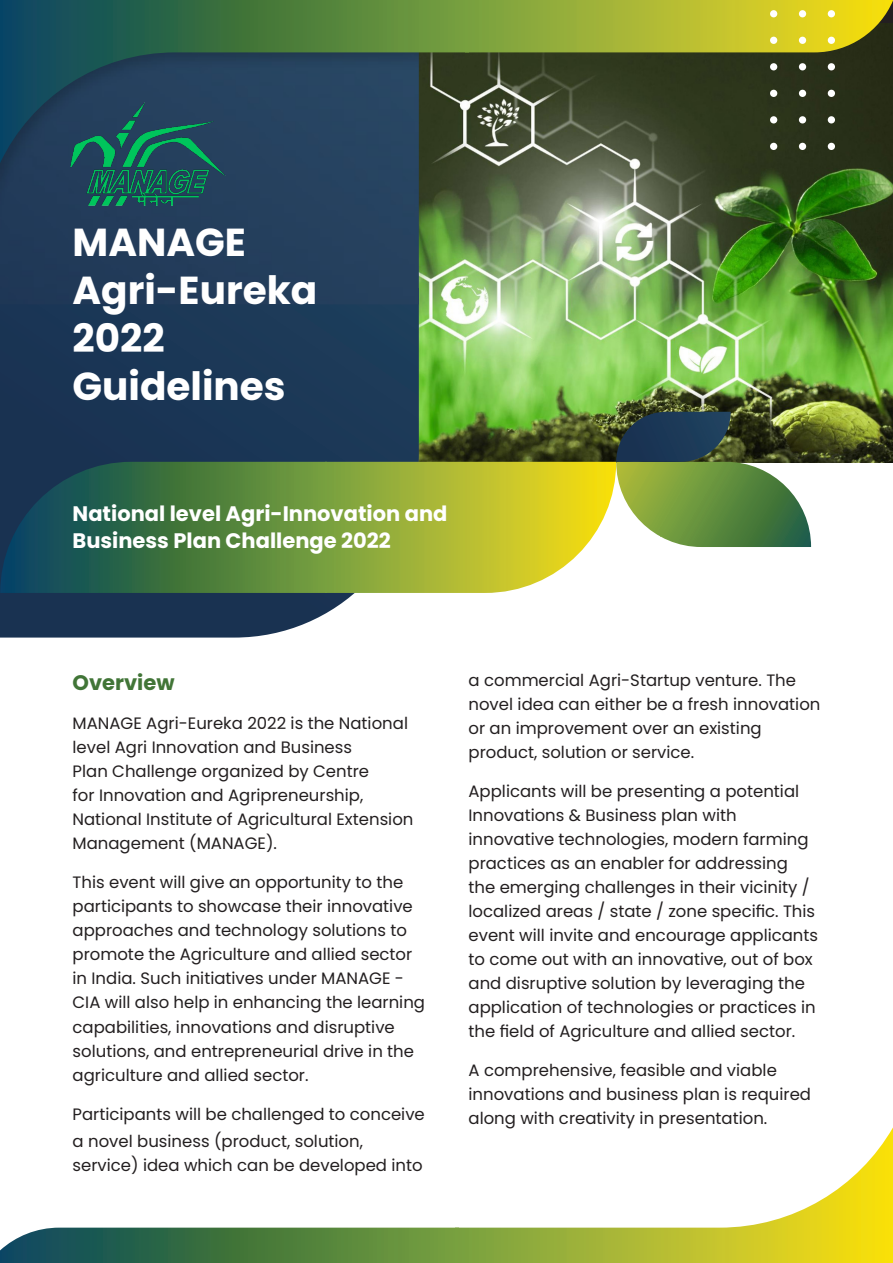
<style>
.page{position:relative;width:893px;height:1263px;background:#fff}
.page>*{position:absolute;margin:0;border:0;box-sizing:border-box;transform-origin:0 0}
.t1{font:700 39px/48px "Poppins";color:#fff}
.t2{font:700 21px/27px "Poppins";color:#fff}
.t3{font:700 21px "Poppins";color:#417537}
.t4{font:16.5px/24px "Poppins";color:#231f20}
</style>
<div class="page">
<img style="left:419px;top:163px;width:474px;height:299px">
<svg style="left:0;top:1127px;width:893px;height:136px"></svg>
<div style="left:0;top:304px;width:419px;height:334px;background:#1a3756"></div>
<svg style="left:0;top:462px;width:616px;height:131px;background:#779544"></svg>
<svg style="left:616px;top:412px;width:195px;height:135px;background:#637f52"></svg>
<div style="left:0;top:163px;width:419px;height:141px;background:#243e5c"></div>
<svg style="left:0;top:0;width:893px;height:163px;background:#475e3d"></svg>
<div style="left:770px;top:10px;width:7px;height:7px;background:#fff;border-radius:50%"></div>
<div style="left:770px;top:37px;width:7px;height:7px;background:#fff;border-radius:50%"></div>
<div style="left:770px;top:63px;width:7px;height:7px;background:#fff;border-radius:50%"></div>
<div style="left:770px;top:90px;width:7px;height:7px;background:#fff;border-radius:50%"></div>
<div style="left:770px;top:116px;width:7px;height:7px;background:#fff;border-radius:50%"></div>
<div style="left:770px;top:143px;width:7px;height:7px;background:#fff;border-radius:50%"></div>
<div style="left:799px;top:10px;width:7px;height:7px;background:#fff;border-radius:50%"></div>
<div style="left:799px;top:37px;width:7px;height:7px;background:#fff;border-radius:50%"></div>
<div style="left:799px;top:63px;width:7px;height:7px;background:#fff;border-radius:50%"></div>
<div style="left:799px;top:90px;width:7px;height:7px;background:#fff;border-radius:50%"></div>
<div style="left:799px;top:116px;width:7px;height:7px;background:#fff;border-radius:50%"></div>
<div style="left:799px;top:143px;width:7px;height:7px;background:#fff;border-radius:50%"></div>
<div style="left:828px;top:10px;width:7px;height:7px;background:#fff;border-radius:50%"></div>
<div style="left:828px;top:37px;width:7px;height:7px;background:#fff;border-radius:50%"></div>
<div style="left:828px;top:63px;width:7px;height:7px;background:#fff;border-radius:50%"></div>
<div style="left:828px;top:90px;width:7px;height:7px;background:#fff;border-radius:50%"></div>
<div style="left:828px;top:116px;width:7px;height:7px;background:#fff;border-radius:50%"></div>
<div style="left:828px;top:143px;width:7px;height:7px;background:#fff;border-radius:50%"></div>
<img style="left:60px;top:94px;width:172px;height:118px">
<p class="t1" style="left:73px;top:219px;width:246px">MANAGE<br>Agri-Eureka<br>2022</p>
<p class="t1" style="left:73px;top:363px;width:215px">Guidelines</p>
<p class="t2" style="left:73px;top:500px;width:376px">National level Agri-Innovation and<br>Business Plan Challenge 2022</p>
<p class="t3" style="left:73px;top:671px;width:104px">Overview</p>
<p class="t4" style="left:73px;top:712px;width:342px">MANAGE Agri-Eureka 2022 is the National level Agri Innovation and Business<br>Plan Challenge organized by Centre<br>for Innovation and Agripreneurship, National Institute of Agricultural Extension Management (MANAGE).</p>
<p class="t4" style="left:73px;top:871px;width:354px">This event will give an opportunity to the participants to showcase their innovative approaches and technology solutions to promote the Agriculture and allied sector in India. Such initiatives under MANAGE - CIA will also help in enhancing the learning capabilities, innovations and disruptive solutions, and entrepreneurial drive in the agriculture and allied sector.</p>
<p class="t4" style="left:73px;top:1100px;width:354px;line-height:27px">Participants will be challenged to conceive a novel business (product, solution,</p>
<p class="t4" style="left:73px;top:1153px;width:352px">service) idea which can be developed into</p>
<p class="t4" style="left:468px;top:668px;width:353px">a commercial Agri-Startup venture. The novel idea can either be a fresh innovation or an improvement over an existing product, solution or service.</p>
<p class="t4" style="left:468px;top:779px;width:351px">Applicants will be presenting a potential Innovations &amp; Business plan with innovative technologies, modern farming practices as an enabler for addressing the emerging challenges in their vicinity / localized areas / state / zone specific. This event will invite and encourage applicants to come out with an innovative, out of box and disruptive solution by leveraging the application of technologies or practices in the field of Agriculture and allied sector.</p>
<p class="t4" style="left:468px;top:1058px;width:344px">A comprehensive, feasible and viable innovations and business plan is required along with creativity in presentation.</p>
</div>
